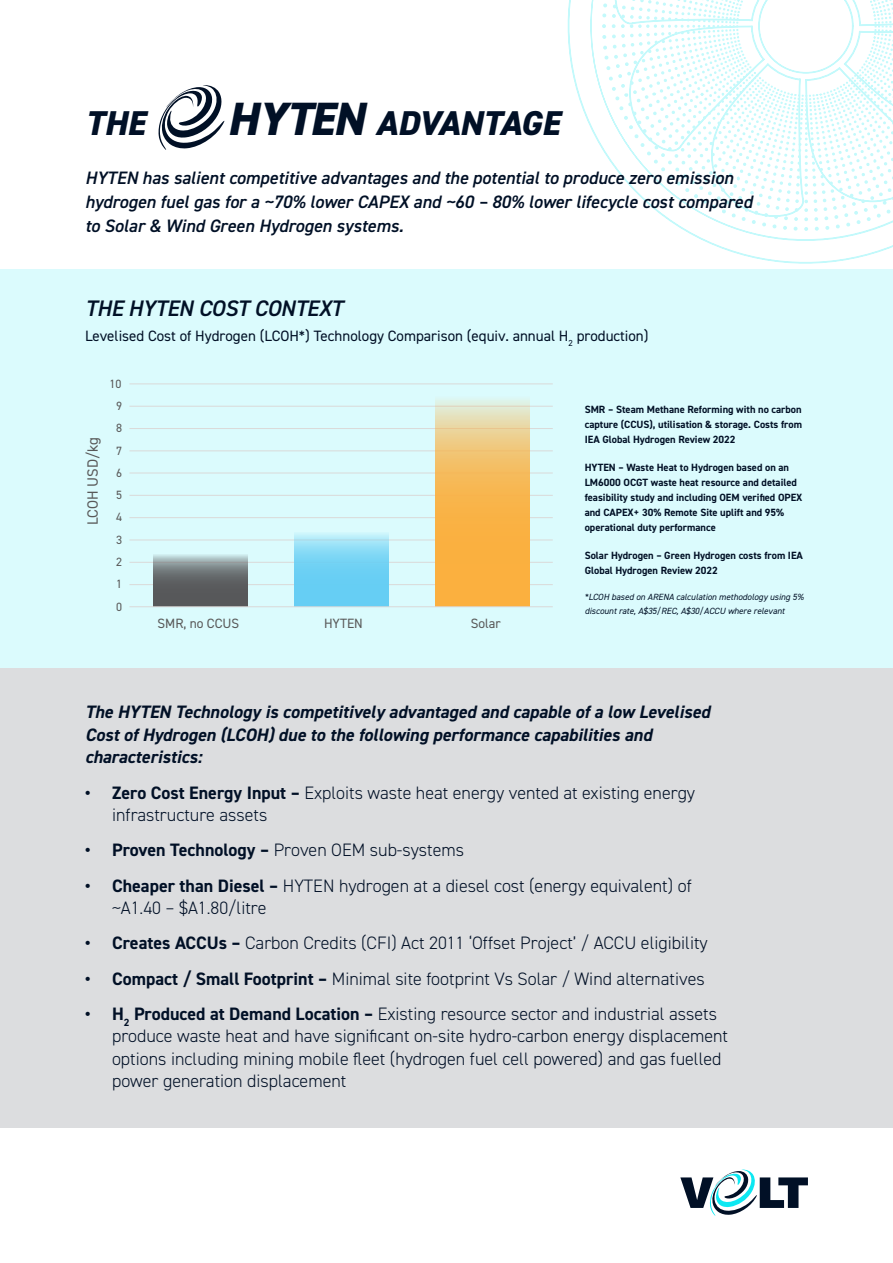
<style>
.page{position:relative;width:893px;height:1263px;background:#fff}
.page>*{position:absolute;margin:0;border:0;box-sizing:border-box;transform-origin:0 0}
.t1{font:italic 800 46.8px "DIN2014";letter-spacing:-.01em;color:#011026}
.pAGE_tITLE{font:italic 800 34.5px "DIN2014";color:#011026}
.Heading{font:italic 600 22.5px "DIN2014";letter-spacing:-.01em;color:#011026}
.t2{font:300 18px/22.5px "DIN2014";color:#011026}
.Subhead{font:italic 600 18px/24px "DIN2014";color:#011026}
.OTHER{font:italic 700 18px/22.5px "DIN2014";color:#011026}
.OTHER-2{font:15px "DIN2014";color:#011026}
.t3{font:15px "DIN2014";color:#595959}
.t4{font:13.5px "DIN2014";color:#595959}
.t5{font:12px "DIN2014";color:#595959}
.OTHER-3{font:700 10.5px/15px "DIN2014";color:#011026}
.OTHER-4{font:italic 9px/13.5px "DIN2014";color:#011026}
.s1{font-weight:700}
</style>
<div class="page">
<img style="left:0;top:970px;width:1px;height:293px">
<svg style="left:567px;top:0;width:34px;height:147px"></svg>
<svg style="left:601px;top:0;width:292px;height:264px"></svg>
<svg style="left:680px;top:1169px;width:128px;height:47px"></svg>
<svg style="left:158px;top:85px;width:67px;height:65px"></svg>
<div style="left:1px;top:270px;width:892px;height:410px;background:#dbfbfd"></div>
<div style="left:1px;top:668px;width:892px;height:460px;background:#dcdddf"></div>
<hr style="left:129px;top:384px;width:424px;height:1px;background:#dad9d8">
<hr style="left:129px;top:406px;width:424px;height:1px;background:#dad9d8">
<hr style="left:129px;top:428px;width:424px;height:1px;background:#dad9d8">
<hr style="left:129px;top:451px;width:424px;height:1px;background:#dad9d8">
<hr style="left:129px;top:473px;width:424px;height:1px;background:#dad9d8">
<hr style="left:129px;top:495px;width:424px;height:1px;background:#dad9d8">
<hr style="left:129px;top:517px;width:424px;height:1px;background:#dad9d8">
<hr style="left:129px;top:540px;width:424px;height:1px;background:#dad9d8">
<hr style="left:129px;top:562px;width:424px;height:1px;background:#dad9d8">
<hr style="left:129px;top:584px;width:424px;height:1px;background:#dad9d8">
<svg style="left:153px;top:554px;width:94px;height:52px;background:#71787a"></svg>
<svg style="left:294px;top:533px;width:94px;height:73px;background:#7bd5f4"></svg>
<svg style="left:435px;top:399px;width:94px;height:207px;background:#f4bd62"></svg>
<hr style="left:129px;top:606px;width:424px;height:1px;background:#dad9d8">
<p class="pAGE_tITLE" style="left:85px;top:100px;width:61px">THE</p>
<p class="t1" style="left:227px;top:88px;width:139px">HYTEN</p>
<p class="pAGE_tITLE" style="left:376px;top:100px;width:185px">ADVANTAGE</p>
<p class="Subhead" style="left:85px;top:165px;width:669px">HYTEN has salient competitive advantages and the potential to produce zero emission hydrogen fuel gas for a ~70% lower CAPEX and ~60 – 80% lower lifecycle cost compared to Solar &amp; Wind Green Hydrogen systems.</p>
<p class="Heading" style="left:85px;top:293px;width:259px">THE HYTEN COST CONTEXT</p>
<p class="OTHER-2" style="left:85px;top:327px;width:565px">Levelised Cost of Hydrogen (LCOH*) Technology Comparison (equiv. annual H<sub>2</sub> production)</p>
<p class="t3" style="left:83px;top:525px;width:90px;rotate:-90deg">LCOH USD/kg</p>
<p class="t5" style="left:109px;top:376px;width:13px">10</p>
<p class="t5" style="left:116px;top:398px;width:7px">9</p>
<p class="t5" style="left:116px;top:421px;width:7px">8</p>
<p class="t5" style="left:116px;top:443px;width:7px">7</p>
<p class="t5" style="left:116px;top:465px;width:7px">6</p>
<p class="t5" style="left:116px;top:488px;width:7px">5</p>
<p class="t5" style="left:116px;top:510px;width:7px">4</p>
<p class="t5" style="left:116px;top:532px;width:7px">3</p>
<p class="t5" style="left:116px;top:554px;width:7px">2</p>
<p class="t5" style="left:116px;top:577px;width:7px">1</p>
<p class="t5" style="left:116px;top:599px;width:7px">0</p>
<p class="t4" style="left:157px;top:615px;width:83px">SMR, no CCUS</p>
<p class="t4" style="left:324px;top:615px;width:40px">HYTEN</p>
<p class="t4" style="left:471px;top:615px;width:32px">Solar</p>
<p class="OTHER-3" style="left:585px;top:402px;width:219px;text-align:justify">SMR – Steam Methane Reforming with no carbon capture (CCUS), utilisation &amp; storage. Costs from IEA Global Hydrogen Review 2022</p>
<p class="OTHER-3" style="left:585px;top:460px;width:219px">HYTEN – Waste Heat to Hydrogen based on an LM6000 OCGT waste heat resource and detailed feasibility study and including OEM verified OPEX and CAPEX+ 30% Remote Site uplift and 95% operational duty performance</p>
<p class="OTHER-3" style="left:585px;top:548px;width:220px">Solar Hydrogen – Green Hydrogen costs from IEA<br>Global Hydrogen Review 2022</p>
<p class="OTHER-4" style="left:585px;top:590px;width:220px">*LCOH based on ARENA calculation methodology using 5% discount rate, A$35/REC, A$30/ACCU where relevant</p>
<p class="OTHER" style="left:85px;top:701px;width:626px">The HYTEN Technology is competitively advantaged and capable of a low Levelised<br>Cost of Hydrogen (LCOH) due to the following performance capabilities and characteristics:</p>
<p class="t2" style="left:112px;top:781px;width:585px;text-indent:-27px"><span class="s1">• Zero Cost Energy Input –</span> Exploits waste heat energy vented at existing energy infrastructure assets</p>
<p class="t2" style="left:85px;top:839px;width:380px"><span class="s1">• Proven Technology –</span> Proven OEM sub-systems</p>
<p class="t2" style="left:112px;top:874px;width:581px;text-indent:-27px"><span class="s1">• Cheaper than Diesel –</span> HYTEN hydrogen at a diesel cost (energy equivalent) of ~A1.40 – $A1.80/litre</p>
<p class="t2" style="left:85px;top:932px;width:624px"><span class="s1">• Creates ACCUs –</span> Carbon Credits (CFI) Act 2011 ‘Offset Project’ / ACCU eligibility</p>
<p class="t2" style="left:85px;top:967px;width:621px"><span class="s1">• Compact / Small Footprint –</span> Minimal site footprint Vs Solar / Wind alternatives</p>
<p class="t2" style="left:112px;top:1002px;width:618px;text-indent:-27px"><span class="s1">• H</span><sub>2</sub> <span class="s1">Produced at Demand Location –</span> Existing resource sector and industrial assets produce waste heat and have significant on-site hydro-carbon energy displacement options including mining mobile fleet (hydrogen fuel cell powered) and gas fuelled power generation displacement</p>
</div>
